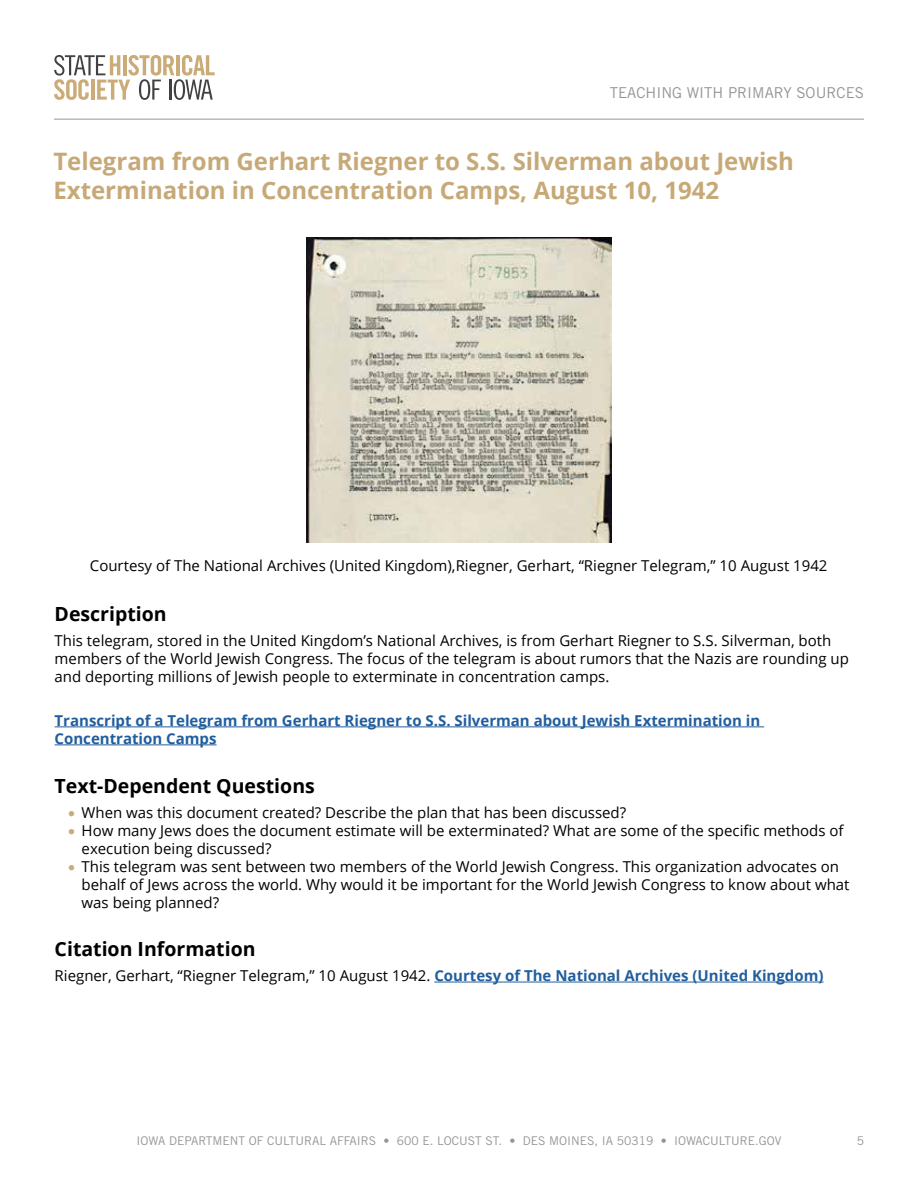
<style>
.page{position:relative;width:918px;height:1188px;background:#fff}
.page>*{position:absolute;margin:0;border:0;box-sizing:border-box;transform-origin:0 0}
.t1{font:700 24px "Open Sans";color:#c7a978}
.t2{font:700 19.5px "Open Sans";color:#000}
.t3{font:15px/18px "Open Sans";color:#000}
.t4{font:700 15px/18px "Open Sans";color:#215e9e}
.t5{font:15px "Trade Gothic LT Std";color:#939598}
.t6{font:12px "Trade Gothic LT Std";color:#939598}
.s1{color:#cbab78}
.s2{font-weight:700;color:#215e9e}
</style>
<div class="page">
<hr style="left:54px;top:119px;width:810px;height:1px;background:#939598">
<svg style="left:54px;top:55px;width:161px;height:45px"></svg>
<hr style="left:434px;top:982px;width:390px;height:1px;background:#215e9e">
<hr style="left:55px;top:745px;width:162px;height:1px;background:#215e9e">
<hr style="left:55px;top:727px;width:709px;height:1px;background:#215e9e">
<img style="left:306px;top:237px;width:306px;height:306px">
<p class="t5" style="left:610px;top:83px;width:256px">TEACHING WITH PRIMARY SOURCES</p>
<p class="t1" style="left:53px;top:144px;width:742px">Telegram from Gerhart Riegner to S.S. Silverman about Jewish</p>
<h2 class="t1" style="left:53px;top:173px;width:667px">Extermination in Concentration Camps, August 10, 1942</h2>
<p class="t3" style="left:90px;top:556px;width:739px">Courtesy of The National Archives (United Kingdom),Riegner, Gerhart, “Riegner Telegram,” 10 August 1942</p>
<p class="t2" style="left:55px;top:600px;width:114px">Description</p>
<p class="t3" style="left:55px;top:631px;width:796px">This telegram, stored in the United Kingdom’s National Archives, is from Gerhart Riegner to S.S. Silverman, both members of the World Jewish Congress. The focus of the telegram is about rumors that the Nazis are rounding up and deporting millions of Jewish people to exterminate in concentration camps.</p>
<p class="t4" style="left:55px;top:711px;width:707px">Transcript of a Telegram from Gerhart Riegner to S.S. Silverman about Jewish Extermination in<br>Concentration Camps</p>
<p class="t2" style="left:55px;top:772px;width:262px">Text-Dependent Questions</p>
<p class="t3" style="left:68px;top:803px;width:560px"><span class="s1">•</span> When was this document created? Describe the plan that has been discussed?</p>
<p class="t3" style="left:82px;top:821px;width:764px;text-indent:-14px"><span class="s1">•</span> How many Jews does the document estimate will be exterminated? What are some of the specific methods of execution being discussed?</p>
<p class="t3" style="left:82px;top:857px;width:769px;text-indent:-14px"><span class="s1">•</span> This telegram was sent between two members of the World Jewish Congress. This organization advocates on behalf of Jews across the world. Why would it be important for the World Jewish Congress to know about what</p>
<p class="t3" style="left:82px;top:893px;width:139px">was being planned?</p>
<p class="t2" style="left:55px;top:935px;width:202px">Citation Information</p>
<p class="t3" style="left:55px;top:966px;width:770px">Riegner, Gerhart, “Riegner Telegram,” 10 August 1942. <span class="s2">Courtesy of The National Archives (United Kingdom)</span></p>
<p class="t6" style="left:137px;top:1133px;width:646px">IOWA DEPARTMENT OF CULTURAL AFFAIRS • 600 E. LOCUST ST. • DES MOINES, IA 50319 • IOWACULTURE.GOV</p>
<p class="t6" style="left:857px;top:1133px;width:9px">5</p>
</div>
